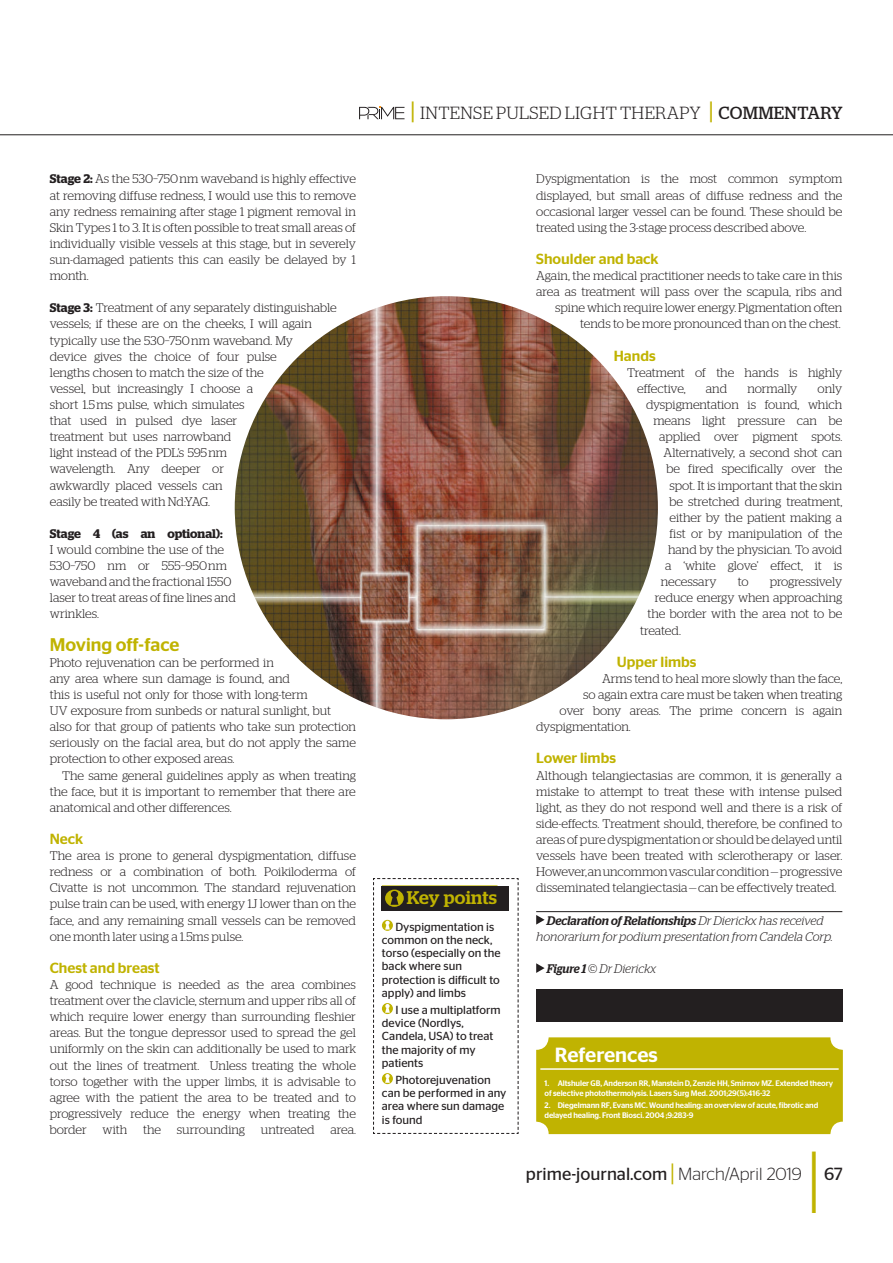
<style>
.page{position:relative;width:893px;height:1263px;background:#fff}
.page>*{position:absolute;margin:0;border:0;box-sizing:border-box;transform-origin:0 0}
.t1{font:500 20.55px "Stag Sans";color:#fff}
.t2{font:500 18.3px "Stag Sans";color:#c0b301}
.t3{font:500 18.3px "Stag";letter-spacing:.015em;color:#c0b301}
.t4{font:300 17.55px "Stag";letter-spacing:.015em;color:#231f20}
.t5{font:17.55px "Stag Sans";color:#231f20}
.t6{font:500 14.7px "Stag Sans";color:#c0b301}
.t7{font:300 12.45px/16px "Stag";color:#231f20;text-align:justify}
.t8{font:italic 300 12.45px/16px "Stag";color:#231f20;text-align:center}
.t9{font:600 12.45px "Stag";color:#231f20}
.t10{font:11.7px/13.2px "Stag Sans";color:#231f20}
.t11{font:500 8.1px/10.1px "Stag Sans";letter-spacing:-.01em;color:#fff}
.s1{font-weight:600}
.s2{font-weight:500;font-size:26.4px;color:#c0b301}
.s3{font-weight:400}
.s4{font-weight:500}
.s5{font-style:normal}
.s6{font-size:26.4px;color:#c0b301}
.s7{font-weight:300}
</style>
<div class="page">
<svg style="left:373px;top:878px;width:146px;height:256px"></svg>
<hr style="left:536px;top:911px;width:306px;height:1px;background:#231f20">
<svg style="left:536px;top:915px;width:9px;height:10px"></svg>
<svg style="left:536px;top:963px;width:9px;height:10px"></svg>
<div style="left:536px;top:1037px;width:307px;height:97px;background:#c0b301;border-radius:12px"></div>
<hr style="left:540px;top:1068px;width:299px;height:2px;background:#fff">
<div style="left:536px;top:989px;width:307px;height:32px;background:#231f20"></div>
<img style="left:235px;top:296px;width:423px;height:423px;border-radius:50%">
<hr style="left:0;top:134px;width:893px;height:1px;background:#231f20">
<svg style="left:359px;top:107px;width:45px;height:12px"></svg>
<p class="t7" style="left:50px;top:172px;width:308px"><span class="s1">Stage 2:</span> As the 530–750 nm waveband is highly effective at removing diffuse redness, I would use this to remove any redness remaining after stage 1 pigment removal in Skin Types 1 to 3. It is often possible to treat small areas of individually visible vessels at this stage, but in severely sun-damaged patients this can easily be delayed by 1 month.</p>
<p class="t7" style="left:50px;top:301px;width:289px;text-align:left"><span class="s1">Stage 3:</span> Treatment of any separately distinguishable vessels; if these are on the cheeks, I will again typically use the 530–750 nm waveband. My<br>device gives the choice of four pulse<br>lengths chosen to match the size of the<br>vessel, but increasingly I choose a<br>short 1.5 ms pulse, which simulates<br>that used in pulsed dye laser<br>treatment but uses narrowband<br>light instead of the PDL’s 595 nm<br>wavelength. Any deeper or<br>awkwardly placed vessels can<br>easily be treated with Nd:YAG.</p>
<p class="t9" style="left:50px;top:526px;width:174px">Stage 4 (as an optional):</p>
<p class="t7" style="left:50px;top:543px;width:188px;text-align:left">I would combine the use of the<br>530–750 nm or 555–950 nm waveband and the fractional 1550 laser to treat areas of fine lines and wrinkles.</p>
<h2 class="t2" style="left:50px;top:638px;width:131px">Moving off-face</h2>
<p class="t7" style="left:50px;top:655px;width:308px;text-align:left">Photo rejuvenation can be performed in<br>any area where sun damage is found, and<br>this is useful not only for those with long-term<br>UV exposure from sunbeds or natural sunlight, but also for that group of patients who take sun protection seriously on the facial area, but do not apply the same protection to other exposed areas.</p>
<p class="t7" style="left:50px;top:768px;width:308px;text-indent:12px">The same general guidelines apply as when treating the face, but it is important to remember that there are anatomical and other differences.</p>
<p class="t6" style="left:50px;top:834px;width:35px">Neck</p>
<p class="t7" style="left:50px;top:849px;width:308px">The area is prone to general dyspigmentation, diffuse redness or a combination of both. Poikiloderma of Civatte is not uncommon. The standard rejuvenation pulse train can be used, with energy 1J lower than on the face, and any remaining small vessels can be removed one month later using a 1.5ms pulse.</p>
<p class="t6" style="left:50px;top:963px;width:111px">Chest and breast</p>
<p class="t7" style="left:50px;top:978px;width:308px">A good technique is needed as the area combines treatment over the clavicle, sternum and upper ribs all of which require lower energy than surrounding fleshier areas. But the tongue depressor used to spread the gel uniformly on the skin can additionally be used to mark out the lines of treatment. Unless treating the whole torso together with the upper limbs, it is advisable to agree with the patient the area to be treated and to progressively reduce the energy when treating the border</p>
<p class="t7" style="left:103px;top:1123px;width:26px">with</p>
<p class="t7" style="left:143px;top:1123px;width:19px">the</p>
<p class="t7" style="left:177px;top:1123px;width:70px">surrounding</p>
<p class="t7" style="left:261px;top:1123px;width:55px">untreated</p>
<p class="t7" style="left:330px;top:1123px;width:27px">area.</p>
<h3 class="t4" style="left:411px;top:106px;width:433px"><span class="s2">|</span> INTENSE PULSED LIGHT THERAPY <span class="s2">|</span> <span class="s3">COMMENTARY</span></h3>
<h2 class="t3" style="left:407px;top:887px;width:92px">Key points</h2>
<p class="t10" style="left:382px;top:921px;width:120px;text-indent:14px">Dyspigmentation is common on the neck, torso (especially on the back where sun protection is difficult to apply) and limbs</p>
<p class="t10" style="left:382px;top:1004px;width:120px;text-indent:14px">I use a multiplatform device (Nordlys,<br>Candela, USA) to treat the majority of my patients</p>
<p class="t10" style="left:382px;top:1074px;width:126px;text-indent:14px">Photorejuvenation can be performed in any area where sun damage is found</p>
<p class="t7" style="left:536px;top:172px;width:308px">Dyspigmentation is the most common symptom displayed, but small areas of diffuse redness and the occasional larger vessel can be found. These should be treated using the 3-stage process described above.</p>
<p class="t6" style="left:536px;top:254px;width:124px">Shoulder and back</p>
<p class="t7" style="left:536px;top:269px;width:308px;text-align:right">Again, the medical practitioner needs to take care in this area as treatment will pass over the scapula, ribs and spine which require lower energy. Pigmentation often tends to be more pronounced than on the chest.</p>
<p class="t6" style="left:614px;top:350px;width:43px">Hands</p>
<p class="t7" style="left:637px;top:365px;width:207px;text-indent:-10px">Treatment of the hands is highly effective,</p>
<p class="t7" style="left:706px;top:382px;width:23px">and</p>
<p class="t7" style="left:747px;top:382px;width:52px">normally</p>
<p class="t7" style="left:817px;top:382px;width:26px">only</p>
<p class="t7" style="left:646px;top:398px;width:198px">dyspigmentation is found, which</p>
<p class="t7" style="left:653px;top:414px;width:190px">means light pressure can be</p>
<p class="t7" style="left:659px;top:430px;width:185px">applied over pigment spots.</p>
<p class="t7" style="left:664px;top:446px;width:180px">Alternatively, a second shot can</p>
<p class="t7" style="left:666px;top:462px;width:177px">be fired specifically over the</p>
<p class="t7" style="left:669px;top:478px;width:174px">spot. It is important that the skin</p>
<p class="t7" style="left:669px;top:494px;width:174px">be stretched during treatment,</p>
<p class="t7" style="left:669px;top:510px;width:174px">either by the patient making a</p>
<p class="t7" style="left:669px;top:527px;width:174px">fist or by manipulation of the</p>
<p class="t7" style="left:668px;top:543px;width:176px">hand by the physician. To avoid</p>
<p class="t7" style="left:665px;top:559px;width:179px">a ‘white glove’ effect, it is</p>
<p class="t7" style="left:661px;top:575px;width:57px">necessary</p>
<p class="t7" style="left:738px;top:575px;width:12px">to</p>
<p class="t7" style="left:770px;top:575px;width:74px">progressively</p>
<p class="t7" style="left:655px;top:591px;width:189px">reduce energy when approaching</p>
<p class="t7" style="left:647px;top:607px;width:196px">the border with the area not to be</p>
<p class="t7" style="left:640px;top:623px;width:42px">treated.</p>
<p class="t6" style="left:617px;top:657px;width:81px">Upper limbs</p>
<p class="t7" style="left:602px;top:672px;width:242px">Arms tend to heal more slowly than the face,</p>
<p class="t7" style="left:583px;top:688px;width:261px">so again extra care must be taken when treating</p>
<p class="t7" style="left:560px;top:704px;width:284px">over bony areas. The prime concern is again</p>
<p class="t7" style="left:536px;top:720px;width:96px">dyspigmentation.</p>
<p class="t6" style="left:536px;top:753px;width:81px">Lower limbs</p>
<p class="t7" style="left:536px;top:768px;width:308px">Although telangiectasias are common, it is generally a mistake to attempt to treat these with intense pulsed light, as they do not respond well and there is a risk of side-effects. Treatment should, therefore, be confined to areas of pure dyspigmentation or should be delayed until vessels have been treated with sclerotherapy or laser.<br>However, an uncommon vascular condition — progressive disseminated telangiectasia — can be effectively treated.</p>
<p class="t8" style="left:536px;top:912px;width:298px"><span class="s4">Declaration of Relationships</span> Dr Dierickx has received honorarium for podium presentation from Candela Corp.</p>
<p class="t8" style="left:547px;top:961px;width:111px"><span class="s4">Figure 1</span> <span class="s5">©</span> Dr Dierickx</p>
<h1 class="t1" style="left:555px;top:1048px;width:105px">References</h1>
<p class="t11" style="left:544px;top:1079px;width:290px">1. Altshuler GB, Anderson RR, Manstein D, Zenzie HH, Smirnov MZ. Extended theory of selective photothermolysis. Lasers Surg Med. 2001;29(5):416-32</p>
<p class="t11" style="left:544px;top:1101px;width:275px">2. Diegelmann RF, Evans MC. Wound healing: an overview of acute, fibrotic and delayed healing. Front Biosci. 2004 ;9:283-9</p>
<h3 class="t5" style="left:526px;top:1167px;width:277px">prime-journal.com <span class="s6">|</span> <span class="s7">March/April 2019</span></h3>
<h3 class="t5" style="left:824px;top:1167px;width:20px">67</h3>
</div>
